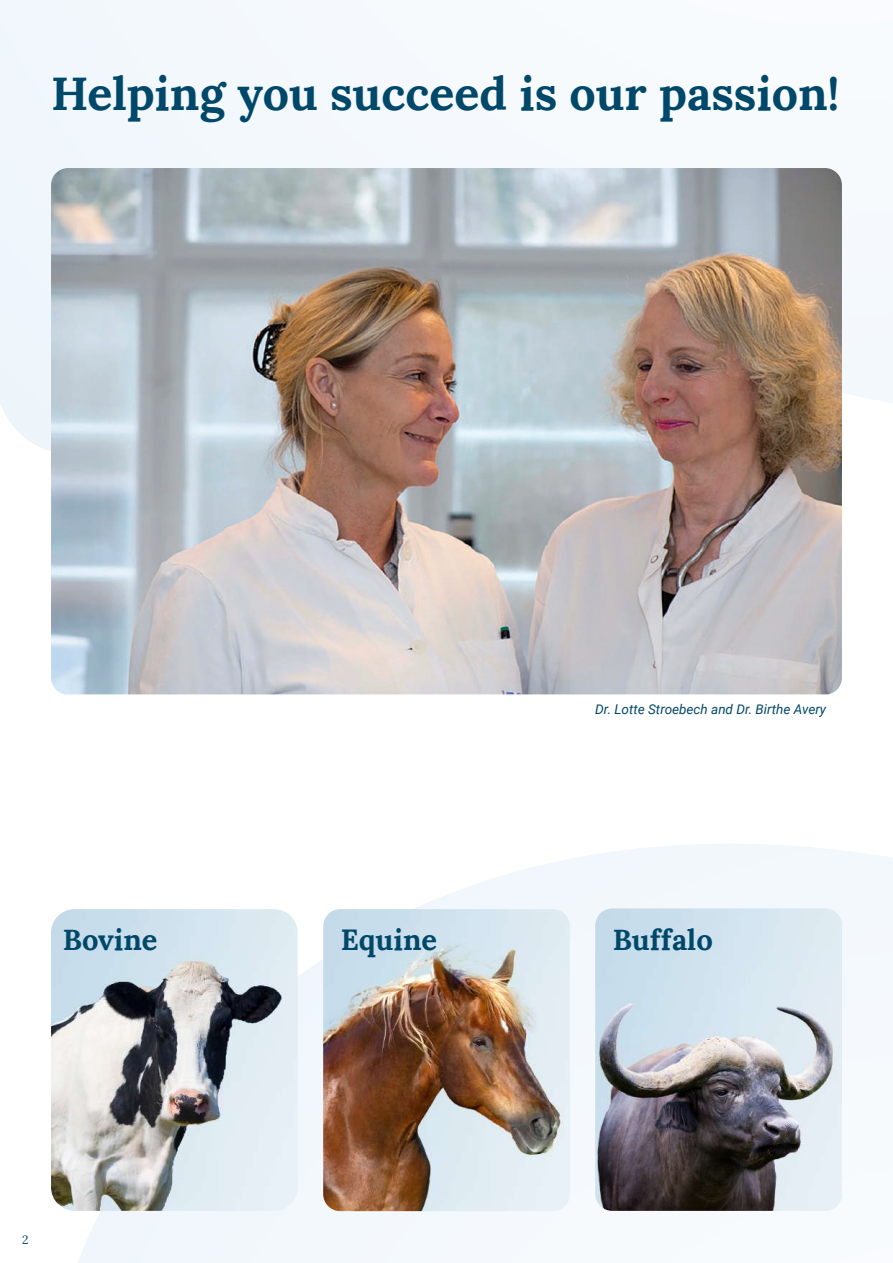
<style>
.page{position:relative;width:893px;height:1263px;background:#fff}
.page>*{position:absolute;margin:0;border:0;box-sizing:border-box;transform-origin:0 0}
.t1{font:700 46.5px "Lora";color:#00486a}
.t2{font:700 29.1px "Lora";color:#00486a}
.t3{font:italic 13.5px "Roboto";color:#00486a}
.t4{font:12px "Lora";color:#00486a}
</style>
<div class="page">
<div style="left:0;top:0;width:893px;height:451px;background:#f5f9fd"></div>
<svg style="left:65px;top:694px;width:828px;height:569px"></svg>
<img style="left:51px;top:909px;width:247px;height:302px">
<img style="left:323px;top:909px;width:247px;height:302px">
<img style="left:595px;top:908px;width:247px;height:303px">
<img style="left:51px;top:168px;width:791px;height:526px">
<h1 class="t1" style="left:51px;top:53px;width:790px">Helping you succeed is our passion!</h1>
<p class="t3" style="left:595px;top:700px;width:232px">Dr. Lotte Stroebech and Dr. Birthe Avery</p>
<h2 class="t2" style="left:63px;top:915px;width:96px">Bovine</h2>
<h2 class="t2" style="left:341px;top:915px;width:98px">Equine</h2>
<h2 class="t2" style="left:613px;top:915px;width:101px">Buffalo</h2>
<p class="t4" style="left:22px;top:1230px;width:8px">2</p>
</div>
